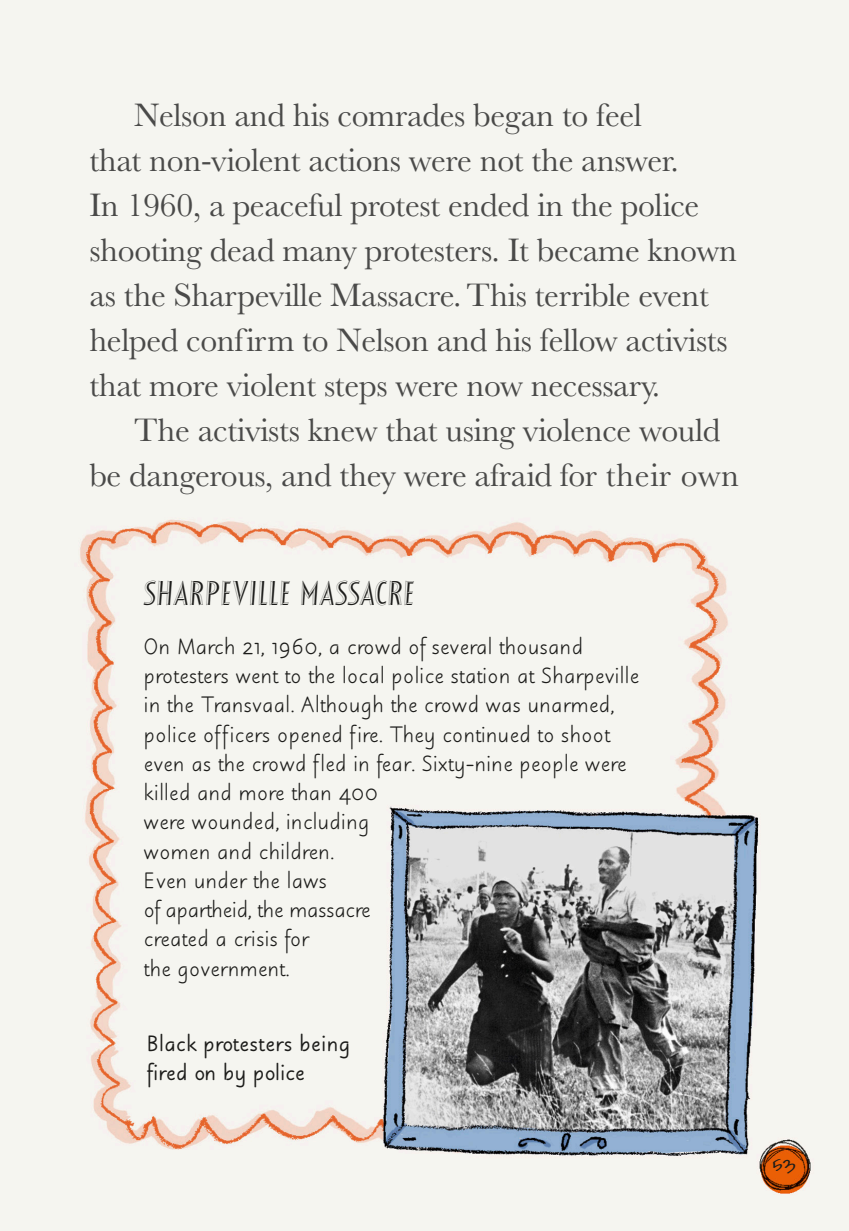
<style>
.page{position:relative;width:849px;height:1231px;background:#fff}
.page>*{position:absolute;margin:0;border:0;box-sizing:border-box;transform-origin:0 0}
.t1{font:33.75px/45px "Baskerville MT Pro";letter-spacing:-.01em;color:#4a4a49}
.t2{font:33.75px "Festival Titling MT Std";letter-spacing:-.01em;color:#1c1c1a}
.t3{font:24.75px/29.2px "Julius Primary Std";color:#1c1c1a}
.t4{font:700 24.75px/29.2px "Julius Primary Std";color:#1c1c1a}
.t5{font:700 18px "Lindsey Pro";color:#1c1c1a}
</style>
<div class="page">
<img style="left:0;top:0;width:848px;height:1231px">
<p class="t1" style="left:89px;top:93px;width:649px;text-indent:45px">Nelson and his comrades began to feel<br>that non-violent actions were not the answer.<br>In 1960, a peaceful protest ended in the police shooting dead many protesters. It became known as the Sharpeville Massacre. This terrible event helped confirm to Nelson and his fellow activists that more violent steps were now necessary.</p>
<h1 class="t1" style="left:89px;top:408px;width:651px;text-indent:45px">The activists knew that using violence would be dangerous, and they were afraid for their own</h1>
<h1 class="t2" style="left:144px;top:575px;width:273px">SHARPEVILLE MASSACRE</h1>
<p class="t3" style="left:144px;top:633px;width:497px">On March 21, 1960, a crowd of several thousand protesters went to the local police station at Sharpeville in the Transvaal. Although the crowd was unarmed, police officers opened fire. They continued to shoot even as the crowd fled in fear. Sixty-nine people were killed and more than 400<br>were wounded, including<br>women and children.<br>Even under the laws<br>of apartheid, the massacre<br>created a crisis for<br>the government.</p>
<p class="t4" style="left:147px;top:1029px;width:205px">Black protesters being fired on by police</p>
<p class="t5" style="left:772px;top:1152px;width:25px">53</p>
</div>
